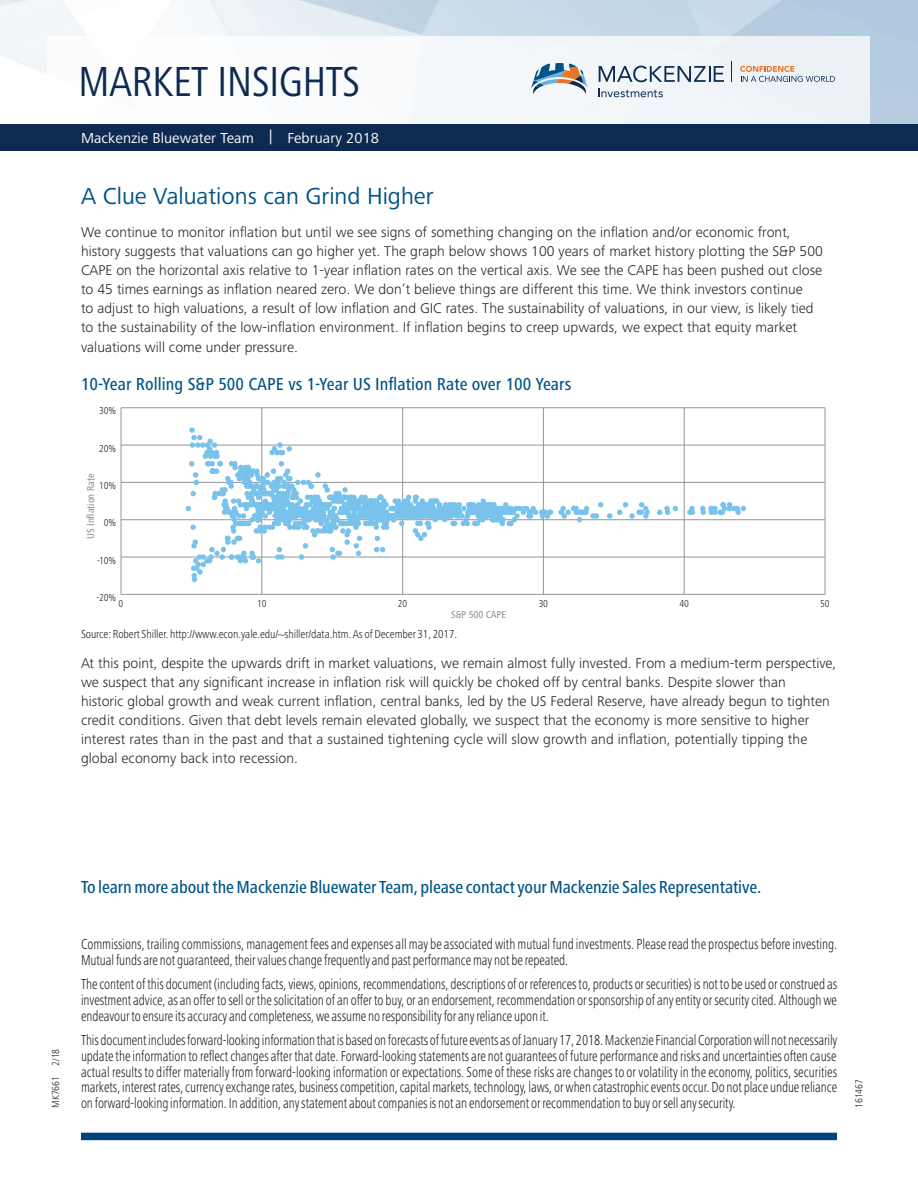
<style>
.page{position:relative;width:918px;height:1188px;background:#fff}
.page>*{position:absolute;margin:0;border:0;box-sizing:border-box;transform-origin:0 0}
.t1{font:condensed 43.5px "Frutiger Next Pro";letter-spacing:-.015em;color:#0d2b51}
.t2{font:24px "Frutiger Next Pro";color:#015386}
.t3{font:500 condensed 18px "Frutiger Next Pro";letter-spacing:-.005em;color:#015386}
.t4{font:300 condensed 15px/15.8px "Frutiger Next Pro";letter-spacing:-.005em;color:#231f20;text-align:justify;scale:.9 1}
.t5{font:15px "Frutiger Next Pro";letter-spacing:.005em;color:#fff}
.t6{font:300 14.7px/19.2px "Frutiger Next Pro";letter-spacing:.005em;color:#231f20}
.t7{font:300 condensed 12px "Frutiger Next Pro";letter-spacing:-.005em;color:#231f20}
.t8{font:300 condensed 10.5px "Frutiger Next Pro";color:#231f20}
.t9{font:500 condensed 10.5px "Frutiger Next Pro";letter-spacing:-.005em;color:#939598}
</style>
<div class="page">
<div style="left:48px;top:36px;width:822px;height:95px;background:#f5f8fa"></div>
<svg style="left:531px;top:63px;width:57px;height:32px"></svg>
<svg style="left:740px;top:66px;width:95px;height:16px"></svg>
<svg style="left:599px;top:66px;width:125px;height:16px"></svg>
<svg style="left:599px;top:89px;width:64px;height:8px"></svg>
<div style="left:0;top:124px;width:918px;height:27px;background:#0d2b51"></div>
<div style="left:81px;top:1133px;width:756px;height:7px;background:#00447b"></div>
<hr style="left:121px;top:408px;width:1px;height:186px;background:#939598">
<hr style="left:262px;top:408px;width:1px;height:186px;background:#939598">
<hr style="left:402px;top:408px;width:1px;height:186px;background:#939598">
<hr style="left:543px;top:408px;width:1px;height:186px;background:#939598">
<hr style="left:684px;top:408px;width:1px;height:186px;background:#939598">
<hr style="left:825px;top:408px;width:1px;height:186px;background:#939598">
<hr style="left:121px;top:594px;width:704px;height:1px;background:#939598">
<hr style="left:121px;top:557px;width:704px;height:1px;background:#939598">
<hr style="left:121px;top:519px;width:704px;height:1px;background:#939598">
<hr style="left:121px;top:482px;width:704px;height:1px;background:#939598">
<hr style="left:121px;top:445px;width:704px;height:1px;background:#939598">
<hr style="left:121px;top:407px;width:704px;height:1px;background:#939598">
<svg style="left:687px;top:502px;width:59px;height:13px"></svg>
<svg style="left:657px;top:506px;width:21px;height:9px"></svg>
<svg style="left:186px;top:427px;width:464px;height:155px"></svg>
<h1 class="t1" style="left:78px;top:57px;width:284px">MARKET INSIGHTS</h1>
<p class="t5" style="left:81px;top:129px;width:300px">Mackenzie Bluewater Team | February 2018</p>
<h2 class="t2" style="left:81px;top:182px;width:354px">A Clue Valuations can Grind Higher</h2>
<p class="t6" style="left:81px;top:222px;width:743px">We continue to monitor inflation but until we see signs of something changing on the inflation and/or economic front, history suggests that valuations can go higher yet. The graph below shows 100 years of market history plotting the S&amp;P 500<br>CAPE on the horizontal axis relative to 1-year inflation rates on the vertical axis. We see the CAPE has been pushed out close to 45 times earnings as inflation neared zero. We don’t believe things are different this time. We think investors continue<br>to adjust to high valuations, a result of low inflation and GIC rates. The sustainability of valuations, in our view, is likely tied to the sustainability of the low-inflation environment. If inflation begins to creep upwards, we expect that equity market valuations will come under pressure.</p>
<p class="t3" style="left:81px;top:374px;width:492px">10-Year Rolling S&amp;P 500 CAPE vs 1-Year US Inflation Rate over 100 Years</p>
<p class="t8" style="left:99px;top:405px;width:18px">30%</p>
<p class="t8" style="left:99px;top:442px;width:18px">20%</p>
<p class="t9" style="left:85px;top:539px;width:67px;rotate:-90deg">US Inflation Rate</p>
<p class="t8" style="left:99px;top:479px;width:18px">10%</p>
<p class="t8" style="left:104px;top:517px;width:14px">0%</p>
<p class="t8" style="left:97px;top:554px;width:20px">-10%</p>
<p class="t8" style="left:97px;top:591px;width:21px">-20%</p>
<p class="t8" style="left:119px;top:598px;width:6px">0</p>
<p class="t8" style="left:257px;top:598px;width:11px">10</p>
<p class="t8" style="left:398px;top:598px;width:11px">20</p>
<p class="t8" style="left:539px;top:598px;width:11px">30</p>
<p class="t8" style="left:680px;top:598px;width:11px">40</p>
<p class="t8" style="left:820px;top:598px;width:11px">50</p>
<p class="t9" style="left:451px;top:608px;width:57px">S&amp;P 500 CAPE</p>
<p class="t7" style="left:81px;top:627px;width:378px">Source: Robert Shiller. http://www.econ.yale.edu/~shiller/data.htm. As of December 31, 2017.</p>
<p class="t6" style="left:81px;top:653px;width:757px">At this point, despite the upwards drift in market valuations, we remain almost fully invested. From a medium-term perspective, we suspect that any significant increase in inflation risk will quickly be choked off by central banks. Despite slower than<br>historic global growth and weak current inflation, central banks, led by the US Federal Reserve, have already begun to tighten credit conditions. Given that debt levels remain elevated globally, we suspect that the economy is more sensitive to higher interest rates than in the past and that a sustained tightening cycle will slow growth and inflation, potentially tipping the global economy back into recession.</p>
<p class="t8" style="left:50px;top:1108px;width:61px;rotate:-90deg">MK7661 2/18</p>
<p class="t3" style="left:81px;top:876px;width:682px">To learn more about the Mackenzie Bluewater Team, please contact your Mackenzie Sales Representative.</p>
<p class="t4" style="left:81px;top:936px;width:842px">Commissions, trailing commissions, management fees and expenses all may be associated with mutual fund investments. Please read the prospectus before investing.<br>Mutual funds are not guaranteed, their values change frequently and past performance may not be repeated.</p>
<p class="t4" style="left:81px;top:976px;width:842px">The content of this document (including facts, views, opinions, recommendations, descriptions of or references to, products or securities) is not to be used or construed as investment advice, as an offer to sell or the solicitation of an offer to buy, or an endorsement, recommendation or sponsorship of any entity or security cited. Although we endeavour to ensure its accuracy and completeness, we assume no responsibility for any reliance upon it.</p>
<p class="t4" style="left:81px;top:1032px;width:842px">This document includes forward-looking information that is based on forecasts of future events as of January 17, 2018. Mackenzie Financial Corporation will not necessarily update the information to reflect changes after that date. Forward-looking statements are not guarantees of future performance and risks and uncertainties often cause actual results to differ materially from forward-looking information or expectations. Some of these risks are changes to or volatility in the economy, politics, securities markets, interest rates, currency exchange rates, business competition, capital markets, technology, laws, or when catastrophic events occur. Do not place undue reliance on forward-looking information. In addition, any statement about companies is not an endorsement or recommendation to buy or sell any security.</p>
<p class="t8" style="left:853px;top:1108px;width:30px;rotate:-90deg">161467</p>
</div>
